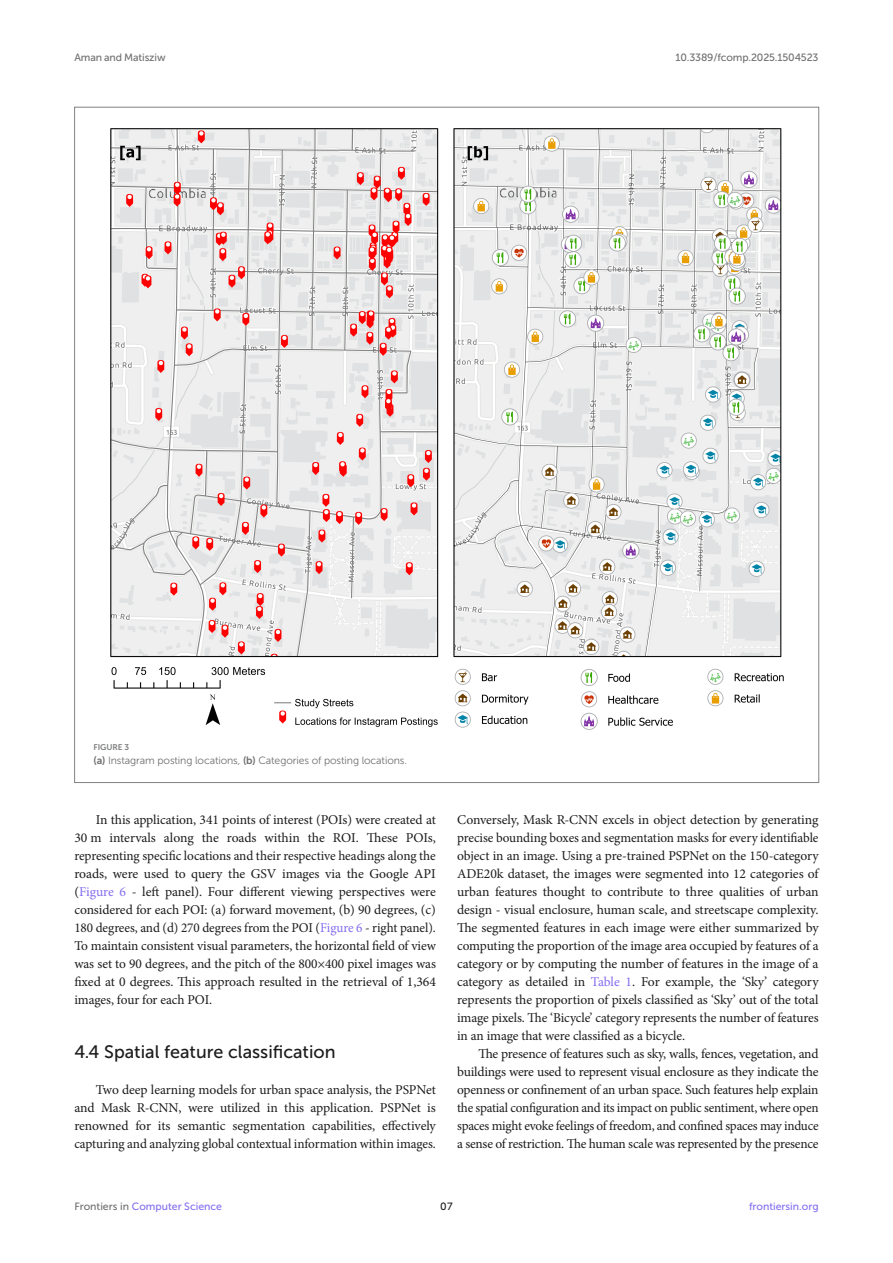
<style>
.page{position:relative;width:893px;height:1263px;background:#fff}
.page>*{position:absolute;margin:0;border:0;box-sizing:border-box;transform-origin:0 0}
.HEAD_2{font:18px "Museo Sans 500";color:#1b1c1b}
.TEXT{font:13.5px/18px "Minion Pro";letter-spacing:-.01em;color:#1b1c1b;text-align:justify}
.FIG_LEG{font:10.5px "Museo Sans 300";letter-spacing:-.01em;color:#706f70}
.t1{font:10.5px "Museo Sans 500";letter-spacing:-.015em;color:#706f70}
.t2{font:10.5px "Museo Sans 500";color:#856df0}
.t3{font:10.5px "Museo Sans 500";color:#1b1c1b}
.FIG_HD{font:8.25px "Museo Sans 700";letter-spacing:-.01em;color:#7e7f7f}
.s1{font-family:"Museo Sans 700"}
.s2{color:#856df0}
.s3{color:#706f70}
</style>
<div class="page">
<img style="left:110px;top:128px;width:674px;height:602px">
<p class="t1" style="left:74px;top:52px;width:93px">Aman and Matisziw</p>
<p class="t1" style="left:676px;top:52px;width:144px">10.3389/fcomp.2025.1504523</p>
<p class="FIG_HD" style="left:94px;top:743px;width:37px">FIGURE 3</p>
<p class="FIG_LEG" style="left:94px;top:754px;width:315px"><span class="s1">(a)</span> Instagram posting locations, <span class="s1">(b)</span> Categories of posting locations.</p>
<p class="TEXT" style="left:74px;top:811px;width:363px;text-indent:21px">In this application, 341 points of interest (POIs) were created at 30 m intervals along the roads within the ROI. These POIs, representing specific locations and their respective headings along the roads, were used to query the GSV images via the Google API (<span class="s2">Figure 6</span> - left panel). Four different viewing perspectives were considered for each POI: (a) forward movement, (b) 90 degrees, (c)<br>180 degrees, and (d) 270 degrees from the POI (<span class="s2">Figure 6</span> - right panel).<br>To maintain consistent visual parameters, the horizontal field of view was set to 90 degrees, and the pitch of the 800×400 pixel images was fixed at 0 degrees. This approach resulted in the retrieval of 1,364 images, four for each POI.</p>
<p class="HEAD_2" style="left:74px;top:1042px;width:263px">4.4 Spatial feature classification</p>
<p class="TEXT" style="left:74px;top:1081px;width:363px;text-indent:21px">Two deep learning models for urban space analysis, the PSPNet and Mask R-CNN, were utilized in this application. PSPNet is renowned for its semantic segmentation capabilities, effectively capturing and analyzing global contextual information within images.</p>
<p class="TEXT" style="left:457px;top:811px;width:363px">Conversely, Mask R-CNN excels in object detection by generating precise bounding boxes and segmentation masks for every identifiable object in an image. Using a pre-trained PSPNet on the 150-category ADE20k dataset, the images were segmented into 12 categories of urban features thought to contribute to three qualities of urban design - visual enclosure, human scale, and streetscape complexity.<br>The segmented features in each image were either summarized by computing the proportion of the image area occupied by features of a category or by computing the number of features in the image of a category as detailed in <span class="s2">Table 1</span>. For example, the ‘Sky’ category represents the proportion of pixels classified as ‘Sky’ out of the total image pixels. The ‘Bicycle’ category represents the number of features in an image that were classified as a bicycle.</p>
<p class="TEXT" style="left:457px;top:1045px;width:363px;text-indent:21px">The presence of features such as sky, walls, fences, vegetation, and buildings were used to represent visual enclosure as they indicate the openness or confinement of an urban space. Such features help explain the spatial configuration and its impact on public sentiment, where open spaces might evoke feelings of freedom, and confined spaces may induce a sense of restriction. The human scale was represented by the presence</p>
<p class="t2" style="left:74px;top:1200px;width:149px"><span class="s3">Frontiers in</span> Computer Science</p>
<p class="t3" style="left:440px;top:1200px;width:14px">07</p>
<p class="t2" style="left:749px;top:1200px;width:71px">frontiersin.org</p>
</div>
